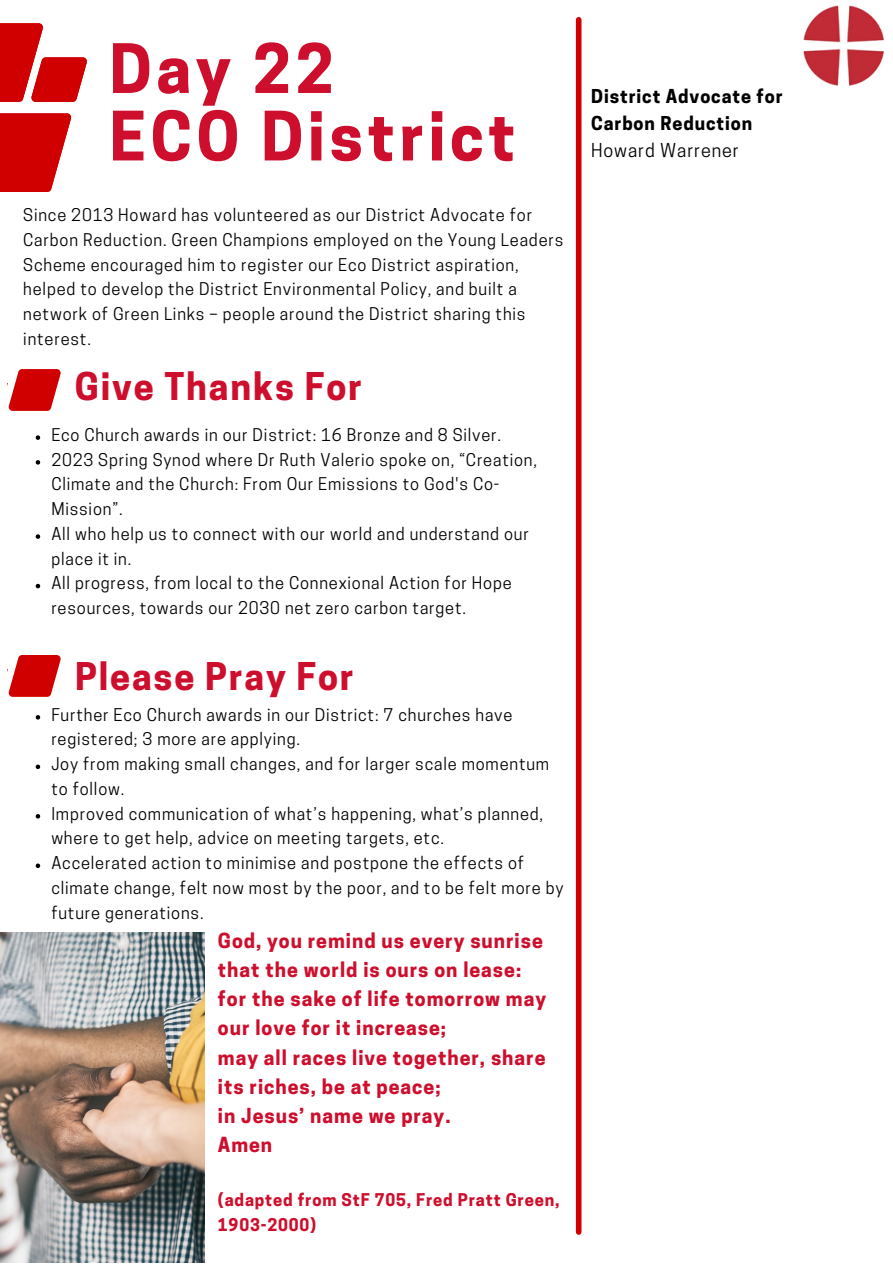
<style>
.page{position:relative;width:893px;height:1264px;background:#fff}
.page>*{position:absolute;margin:0;border:0;box-sizing:border-box;transform-origin:0 0}
.t1{font:700 63.75px "Cooper Hewitt";letter-spacing:.07em;color:#ce0e2d}
.t2{font:700 35.85px "Cooper Hewitt";letter-spacing:.05em;color:#ce0e2d}
.t3{font:700 19.5px/29.2px "Cooper Hewitt";letter-spacing:.05em;color:#ce0e2d}
.t4{font:700 18px/27px "Cooper Hewitt";letter-spacing:.05em;color:#000}
.t5{font:18px "Cooper Hewitt";letter-spacing:.05em;color:#000}
.t6{font:16.5px/24.8px "Cooper Hewitt";letter-spacing:.05em;color:#000}
.t7{font:700 16.5px/24.8px "Cooper Hewitt";letter-spacing:.05em;color:#ce0e2d}
</style>
<div class="page">
<img style="left:0;top:932px;width:205px;height:330px">
<img style="left:803px;top:5px;width:80px;height:80px">
<div style="left:576px;top:20px;width:5px;height:1211px;background:#d10000"></div>
<svg style="left:7px;top:369px;width:54px;height:42px"></svg>
<div style="left:0;top:367px;width:14px;height:16px;background:#fff"></div>
<svg style="left:7px;top:655px;width:54px;height:42px"></svg>
<div style="left:0;top:653px;width:14px;height:15px;background:#fff"></div>
<svg style="left:0;top:23px;width:87px;height:169px"></svg>
<svg style="left:36px;top:435px;width:4px;height:5px"></svg>
<svg style="left:36px;top:460px;width:4px;height:4px"></svg>
<svg style="left:36px;top:534px;width:4px;height:5px"></svg>
<svg style="left:36px;top:584px;width:4px;height:4px"></svg>
<svg style="left:36px;top:715px;width:4px;height:4px"></svg>
<svg style="left:36px;top:764px;width:4px;height:5px"></svg>
<svg style="left:36px;top:814px;width:4px;height:4px"></svg>
<svg style="left:36px;top:863px;width:4px;height:5px"></svg>
<p class="t1" style="left:109px;top:45px;width:226px">Day 22</p>
<p class="t1" style="left:109px;top:113px;width:407px">ECO District</p>
<p class="t6" style="left:23px;top:205px;width:541px">Since 2013 Howard has volunteered as our District Advocate for Carbon Reduction. Green Champions employed on the Young Leaders Scheme encouraged him to register our Eco District aspiration, helped to develop the District Environmental Policy, and built a network of Green Links – people around the District sharing this interest.</p>
<p class="t2" style="left:75px;top:373px;width:288px">Give Thanks For</p>
<p class="t6" style="left:51px;top:424px;width:451px">Eco Church awards in our District: 16 Bronze and 8 Silver.</p>
<p class="t6" style="left:51px;top:449px;width:487px">2023 Spring Synod where Dr Ruth Valerio spoke on, “Creation,<br>Climate and the Church: From Our Emissions to God's Co-<br>Mission”.</p>
<p class="t6" style="left:51px;top:523px;width:479px">All who help us to connect with our world and understand our place it in.</p>
<p class="t6" style="left:51px;top:573px;width:462px">All progress, from local to the Connexional Action for Hope resources, towards our 2030 net zero carbon target.</p>
<p class="t2" style="left:75px;top:663px;width:280px">Please Pray For</p>
<p class="t6" style="left:51px;top:704px;width:462px">Further Eco Church awards in our District: 7 churches have registered; 3 more are applying.</p>
<p class="t6" style="left:51px;top:753px;width:499px">Joy from making small changes, and for larger scale momentum to follow.</p>
<p class="t6" style="left:51px;top:803px;width:493px">Improved communication of what’s happening, what’s planned, where to get help, advice on meeting targets, etc.</p>
<p class="t6" style="left:51px;top:852px;width:513px">Accelerated action to minimise and postpone the effects of climate change, felt now most by the poor, and to be felt more by future generations.</p>
<p class="t3" style="left:218px;top:928px;width:326px">God, you remind us every sunrise that the world is ours on lease:</p>
<p class="t3" style="left:218px;top:986px;width:330px">for the sake of life tomorrow may our love for it increase;</p>
<p class="t3" style="left:218px;top:1045px;width:329px">may all races live together, share its riches, be at peace;</p>
<p class="t3" style="left:218px;top:1103px;width:234px">in Jesus’ name we pray.</p>
<p class="t3" style="left:218px;top:1132px;width:56px">Amen</p>
<p class="t7" style="left:218px;top:1189px;width:343px">(adapted from StF 705, Fred Pratt Green,<br>1903-2000)</p>
<p class="t4" style="left:591px;top:85px;width:193px">District Advocate for<br>Carbon Reduction</p>
<p class="t5" style="left:591px;top:143px;width:149px">Howard Warrener</p>
</div>
